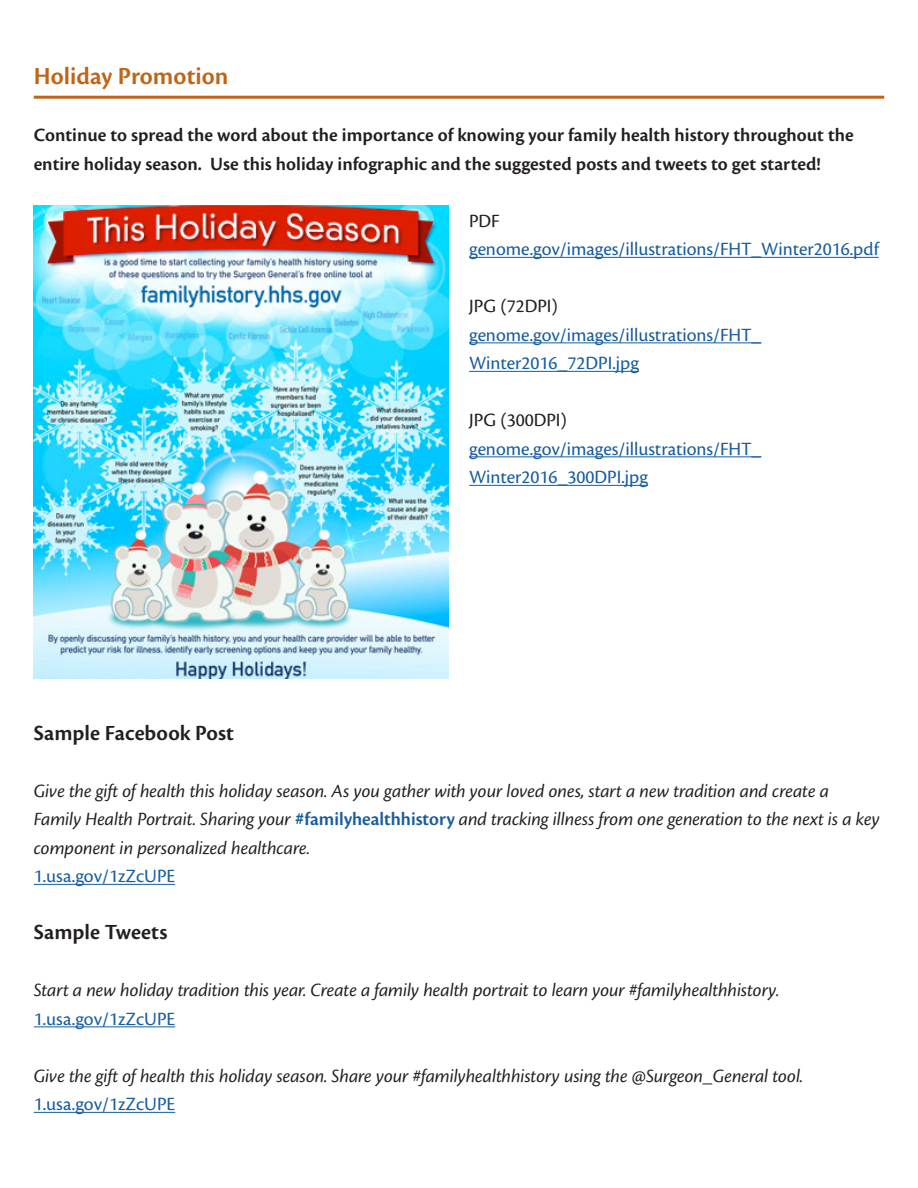
<style>
.page{position:relative;width:918px;height:1188px;background:#fff}
.page>*{position:absolute;margin:0;border:0;box-sizing:border-box;transform-origin:0 0}
.t1{font:600 25.5px "Cronos Pro";color:#c06416}
.t2{font:600 22.5px "Cronos Pro";letter-spacing:.005em;color:#231f20}
.t3{font:19.5px/28.5px "Cronos Pro Subh It";color:#231f20}
.t4{font:19.5px/28.5px "Cronos Pro";color:#175d9e}
.t5{font:600 19.5px/28.5px "Cronos Pro";color:#231f20}
.t6{font:19.5px "Cronos Pro";color:#231f20}
.s1{font-family:"Cronos Pro Semibold Subh";color:#175d9e}
</style>
<div class="page">
<hr style="left:469px;top:257px;width:410px;height:1px;background:#175d9e">
<hr style="left:469px;top:342px;width:292px;height:1px;background:#175d9e">
<hr style="left:469px;top:371px;width:170px;height:1px;background:#175d9e">
<hr style="left:469px;top:456px;width:292px;height:1px;background:#175d9e">
<hr style="left:469px;top:485px;width:179px;height:1px;background:#175d9e">
<hr style="left:34px;top:884px;width:141px;height:1px;background:#175d9e">
<hr style="left:34px;top:1026px;width:141px;height:1px;background:#175d9e">
<hr style="left:34px;top:1112px;width:141px;height:1px;background:#175d9e">
<img style="left:34px;top:206px;width:415px;height:472px">
<hr style="left:34px;top:96px;width:850px;height:3px;background:#c06416">
<h1 class="t1" style="left:34px;top:62px;width:196px">Holiday Promotion</h1>
<p class="t5" style="left:34px;top:121px;width:822px">Continue to spread the word about the importance of knowing your family health history throughout the entire holiday season. Use this holiday infographic and the suggested posts and tweets to get started!</p>
<p class="t6" style="left:469px;top:210px;width:32px">PDF</p>
<p class="t4" style="left:469px;top:235px;width:411px">genome.gov/images/illustrations/FHT_Winter2016.pdf</p>
<p class="t6" style="left:469px;top:295px;width:90px">JPG (72DPI)</p>
<p class="t4" style="left:469px;top:321px;width:294px">genome.gov/images/illustrations/FHT_<br>Winter2016_72DPI.jpg</p>
<p class="t6" style="left:469px;top:409px;width:99px">JPG (300DPI)</p>
<p class="t4" style="left:469px;top:435px;width:294px">genome.gov/images/illustrations/FHT_<br>Winter2016_300DPI.jpg</p>
<p class="t2" style="left:34px;top:720px;width:202px">Sample Facebook Post</p>
<p class="t3" style="left:34px;top:777px;width:847px">Give the gift of health this holiday season. As you gather with your loved ones, start a new tradition and create a<br>Family Health Portrait. Sharing your <span class="s1">#familyhealthhistory</span> and tracking illness from one generation to the next is a key component in personalized healthcare.</p>
<p class="t4" style="left:34px;top:862px;width:143px">1.usa.gov/1zZcUPE</p>
<p class="t2" style="left:34px;top:920px;width:135px">Sample Tweets</p>
<p class="t3" style="left:34px;top:976px;width:747px">Start a new holiday tradition this year. Create a family health portrait to learn your #familyhealthhistory.</p>
<p class="t4" style="left:34px;top:1005px;width:143px">1.usa.gov/1zZcUPE</p>
<p class="t3" style="left:34px;top:1062px;width:771px">Give the gift of health this holiday season. Share your #familyhealthhistory using the @Surgeon_General tool.</p>
<p class="t4" style="left:34px;top:1090px;width:143px">1.usa.gov/1zZcUPE</p>
</div>
